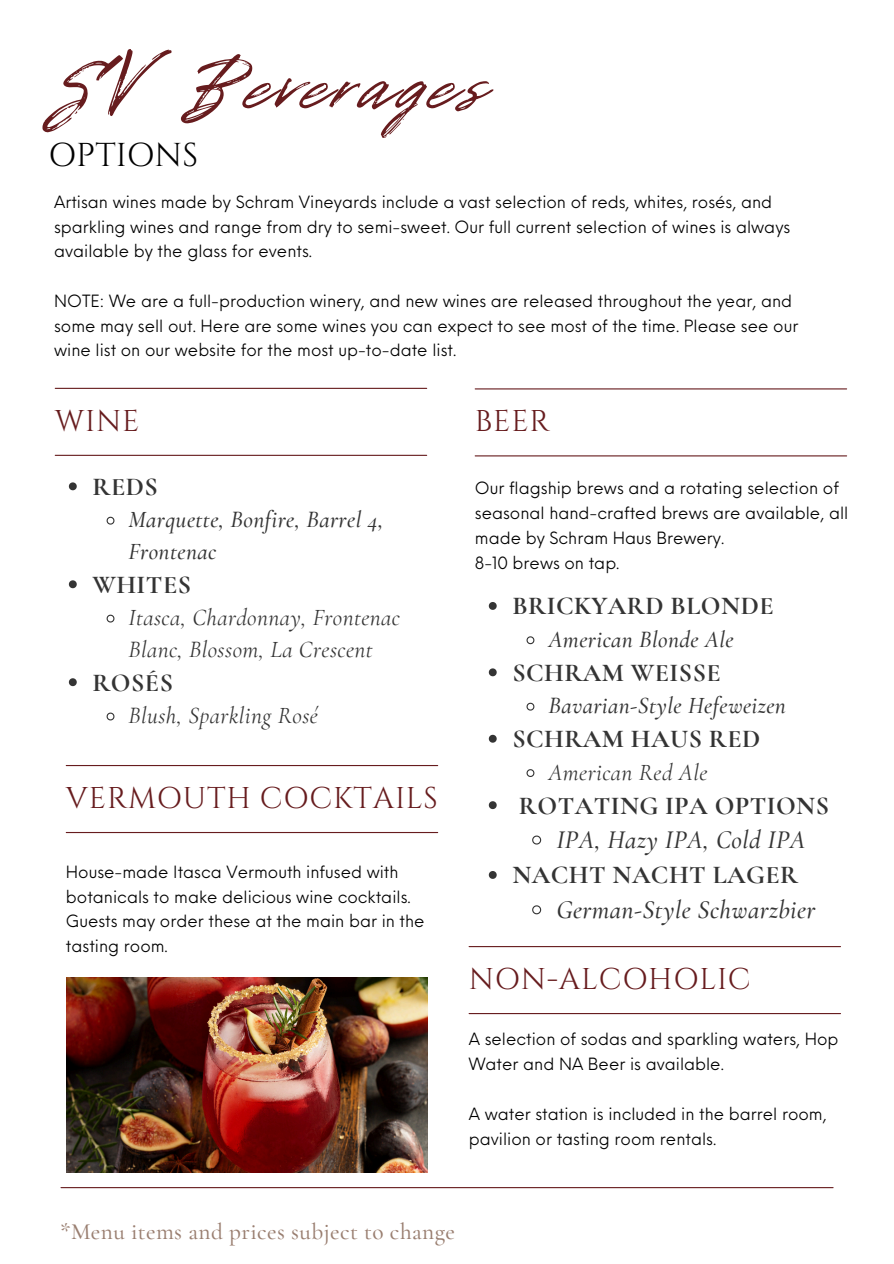
<style>
.page{position:relative;width:894px;height:1264px;background:#fff}
.page>*{position:absolute;margin:0;border:0;box-sizing:border-box;transform-origin:0 0}
.t1{font:116.25px "Disruptors Script";letter-spacing:.04em;color:#671c1e}
.t2{font:33px "Cinzel";color:#000}
.t3{font:30px "Cinzel";letter-spacing:.025em;color:#671c1e}
.t4{font:700 25.8px "Cormorant Garamond";letter-spacing:.02em;color:#343434}
.t5{font:italic 500 25.8px "Cormorant Garamond";letter-spacing:.02em;color:#343434}
.t6{font:italic 23.4px/31.5px "Cormorant Garamond";letter-spacing:.02em;color:#343434}
.t7{font:italic 500 23.4px/31.5px "Cormorant Garamond";letter-spacing:.02em;color:#343434}
.t8{font:500 23.25px "Cormorant Garamond";letter-spacing:.02em;color:#997e70}
.t9{font:16.5px/24.8px "Neue Einstellung";color:#000}
</style>
<div class="page">
<hr style="left:55px;top:388px;width:371px;height:1px;background:#671c1e">
<hr style="left:55px;top:455px;width:371px;height:1px;background:#671c1e">
<hr style="left:61px;top:1186px;width:771px;height:2px;background:#671c1e">
<hr style="left:66px;top:765px;width:371px;height:1px;background:#671c1e">
<hr style="left:66px;top:832px;width:371px;height:1px;background:#671c1e">
<hr style="left:475px;top:388px;width:371px;height:1px;background:#671c1e">
<hr style="left:475px;top:455px;width:371px;height:1px;background:#671c1e">
<svg style="left:488px;top:602px;width:8px;height:8px"></svg>
<svg style="left:526px;top:636px;width:9px;height:9px"></svg>
<svg style="left:488px;top:668px;width:8px;height:8px"></svg>
<svg style="left:526px;top:702px;width:9px;height:9px"></svg>
<svg style="left:488px;top:734px;width:8px;height:8px"></svg>
<svg style="left:526px;top:769px;width:9px;height:8px"></svg>
<svg style="left:488px;top:801px;width:8px;height:8px"></svg>
<svg style="left:532px;top:835px;width:10px;height:10px"></svg>
<svg style="left:488px;top:871px;width:8px;height:7px"></svg>
<svg style="left:532px;top:905px;width:10px;height:10px"></svg>
<hr style="left:469px;top:946px;width:371px;height:1px;background:#671c1e">
<hr style="left:469px;top:1013px;width:371px;height:1px;background:#671c1e">
<img style="left:66px;top:977px;width:361px;height:194px">
<svg style="left:69px;top:482px;width:8px;height:8px"></svg>
<svg style="left:106px;top:516px;width:9px;height:9px"></svg>
<svg style="left:69px;top:580px;width:8px;height:8px"></svg>
<svg style="left:106px;top:614px;width:9px;height:9px"></svg>
<svg style="left:69px;top:678px;width:8px;height:8px"></svg>
<svg style="left:106px;top:712px;width:9px;height:9px"></svg>
<h1 class="t1" style="left:54px;top:10px;width:429px">SV Beverages</h1>
<h2 class="t2" style="left:49px;top:134px;width:151px">OPTIONS</h2>
<p class="t9" style="left:54px;top:188px;width:737px">Artisan wines made by Schram Vineyards include a vast selection of reds, whites, rosés, and sparkling wines and range from dry to semi-sweet. Our full current selection of wines is always available by the glass for events.</p>
<p class="t9" style="left:54px;top:287px;width:745px">NOTE: We are a full-production winery, and new wines are released throughout the year, and some may sell out. Here are some wines you can expect to see most of the time. Please see our wine list on our website for the most up-to-date list.</p>
<p class="t3" style="left:55px;top:402px;width:86px">WINE</p>
<h3 class="t4" style="left:92px;top:471px;width:67px">REDS</h3>
<h3 class="t7" style="left:128px;top:504px;width:256px">Marquette, Bonfire, Barrel 4,<br>Frontenac</h3>
<h3 class="t4" style="left:92px;top:569px;width:100px">WHITES</h3>
<h3 class="t6" style="left:128px;top:602px;width:273px">Itasca, Chardonnay, Frontenac<br>Blanc, Blossom, La Crescent</h3>
<h3 class="t4" style="left:92px;top:666px;width:82px">ROSÉS</h3>
<h3 class="t6" style="left:128px;top:700px;width:191px">Blush, Sparkling Rosé</h3>
<h2 class="t3" style="left:66px;top:779px;width:373px">VERMOUTH COCKTAILS</h2>
<h2 class="t9" style="left:66px;top:857px;width:360px">House-made Itasca Vermouth infused with botanicals to make delicious wine cocktails.<br>Guests may order these at the main bar in the tasting room.</h2>
<p class="t3" style="left:474px;top:402px;width:76px">BEER</p>
<p class="t9" style="left:474px;top:474px;width:375px">Our flagship brews and a rotating selection of seasonal hand-crafted brews are available, all made by Schram Haus Brewery.</p>
<p class="t9" style="left:474px;top:548px;width:146px">8-10 brews on tap.</p>
<h3 class="t4" style="left:512px;top:590px;width:262px">BRICKYARD BLONDE</h3>
<h3 class="t7" style="left:548px;top:623px;width:187px">American Blonde Ale</h3>
<h3 class="t4" style="left:512px;top:657px;width:210px">SCHRAM WEISSE</h3>
<h3 class="t7" style="left:548px;top:690px;width:239px">Bavarian-Style Hefeweizen</h3>
<h3 class="t4" style="left:512px;top:723px;width:249px">SCHRAM HAUS RED</h3>
<h3 class="t6" style="left:548px;top:756px;width:160px">American Red Ale</h3>
<h3 class="t4" style="left:519px;top:789px;width:311px">ROTATING IPA OPTIONS</h3>
<h3 class="t5" style="left:556px;top:824px;width:250px">IPA, Hazy IPA, Cold IPA</h3>
<h3 class="t4" style="left:512px;top:859px;width:287px">NACHT NACHT LAGER</h3>
<h3 class="t5" style="left:556px;top:894px;width:260px">German-Style Schwarzbier</h3>
<h2 class="t3" style="left:468px;top:959px;width:283px">NON-ALCOHOLIC</h2>
<p class="t9" style="left:468px;top:1025px;width:371px">A selection of sodas and sparkling waters, Hop<br>Water and NA Beer is available.</p>
<p class="t9" style="left:468px;top:1099px;width:359px">A water station is included in the barrel room,</p>
<p class="t9" style="left:468px;top:1124px;width:249px">pavilion or tasting room rentals.</p>
<p class="t8" style="left:60px;top:1217px;width:396px">*Menu items and prices subject to change</p>
</div>
